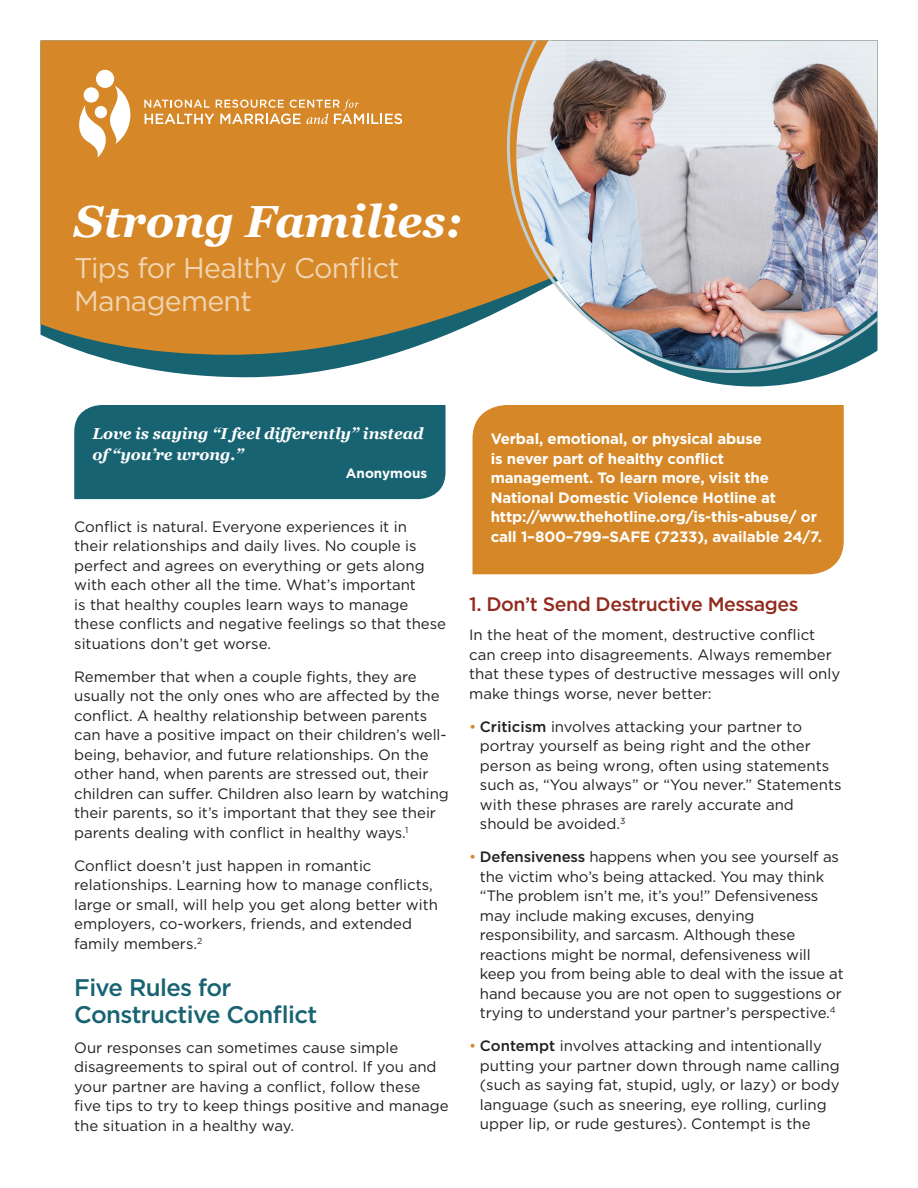
<style>
.page{position:relative;width:918px;height:1188px;background:#fff}
.page>*{position:absolute;margin:0;border:0;box-sizing:border-box;transform-origin:0 0}
.t1{font:italic 700 45px "Georgia";letter-spacing:-.005em;color:#fff}
.t2{font:28.5px/33px "Gotham";letter-spacing:-.025em;color:#f1d4b1}
.t3{font:500 24px/27px "Gotham";letter-spacing:-.025em;color:#186372}
.t4{font:500 19.5px "Gotham";letter-spacing:-.025em;color:#912a1d}
.t5{font:italic 700 15.75px/21px "Georgia";letter-spacing:-.005em;color:#fff}
.t6{font:15px/19.5px "Gotham";color:#231f20}
.t7{font:700 15px/19.5px "Gotham";letter-spacing:-.01em;color:#fff}
.t8{font:700 13.5px "Gotham";color:#fff}
.s1{color:#d68828}
.s2{font-weight:500}
</style>
<div class="page">
<svg style="left:92px;top:355px;width:298px;height:22px;fill:#186372"></svg>
<div style="left:40px;top:40px;width:442px;height:315px;background:#d68828"></div>
<svg style="left:676px;top:373px;width:155px;height:14px;fill:#186372"></svg>
<svg style="left:482px;top:40px;width:362px;height:333px;fill:#d68828"></svg>
<div style="left:74px;top:405px;width:372px;height:94px;background:#186372"></div>
<div style="left:96px;top:70px;width:18px;height:18px;background:#fff;border-radius:50%"></div>
<svg style="left:74px;top:86px;width:62px;height:72px"></svg>
<svg style="left:144px;top:100px;width:258px;height:24px;background:#e0a55d"></svg>
<img style="left:516px;top:40px;width:362px;height:328px">
<div style="left:472px;top:405px;width:372px;height:169px;background:#d68828"></div>
<h1 class="t1" style="left:74px;top:192px;width:389px">Strong Families:</h1>
<h1 class="t2" style="left:74px;top:251px;width:327px">Tips for Healthy Conflict<br>Management</h1>
<p class="t5" style="left:92px;top:423px;width:332px">Love is saying “I feel differently” instead of “you’re wrong.”</p>
<p class="t8" style="left:346px;top:465px;width:83px">Anonymous</p>
<p class="t6" style="left:74px;top:517px;width:373px">Conflict is natural. Everyone experiences it in<br>their relationships and daily lives. No couple is perfect and agrees on everything or gets along with each other all the time. What’s important<br>is that healthy couples learn ways to manage these conflicts and negative feelings so that these situations don’t get worse.</p>
<p class="t6" style="left:74px;top:667px;width:376px">Remember that when a couple fights, they are usually not the only ones who are affected by the conflict. A healthy relationship between parents can have a positive impact on their children’s well&shy;being, behavior, and future relationships. On the other hand, when parents are stressed out, their children can suffer. Children also learn by watching their parents, so it’s important that they see their parents dealing with conflict in healthy ways.<sup>1</sup></p>
<p class="t6" style="left:74px;top:856px;width:365px">Conflict doesn’t just happen in romantic relationships. Learning how to manage conflicts, large or small, will help you get along better with employers, co-workers, friends, and extended family members.<sup>2</sup></p>
<h2 class="t3" style="left:74px;top:974px;width:245px">Five Rules for<br>Constructive Conflict</h2>
<p class="t6" style="left:74px;top:1037px;width:376px">Our responses can sometimes cause simple disagreements to spiral out of control. If you and your partner are having a conflict, follow these five tips to try to keep things positive and manage the situation in a healthy way.</p>
<p class="t7" style="left:491px;top:429px;width:333px">Verbal, emotional, or physical abuse<br>is never part of healthy conflict management. To learn more, visit the National Domestic Violence Hotline at http://www.thehotline.org/is-this-abuse/ or call 1–800–799–SAFE (7233), available 24/7.</p>
<h3 class="t4" style="left:469px;top:593px;width:331px">1. Don’t Send Destructive Messages</h3>
<p class="t6" style="left:469px;top:625px;width:373px">In the heat of the moment, destructive conflict can creep into disagreements. Always remember that these types of destructive messages will only make things worse, never better:</p>
<p class="t6" style="left:480px;top:717px;width:363px;text-indent:-11px"><span class="s1">•</span> <span class="s2">Criticism</span> involves attacking your partner to portray yourself as being right and the other person as being wrong, often using statements such as, “You always” or “You never.” Statements with these phrases are rarely accurate and should be avoided.<sup>3</sup></p>
<p class="t6" style="left:480px;top:847px;width:365px;text-indent:-11px"><span class="s1">•</span> <span class="s2">Defensiveness</span> happens when you see yourself as the victim who’s being attacked. You may think “The problem isn’t me, it’s you!” Defensiveness may include making excuses, denying responsibility, and sarcasm. Although these reactions might be normal, defensiveness will keep you from being able to deal with the issue at hand because you are not open to suggestions or trying to understand your partner’s perspective.<sup>4</sup></p>
<p class="t6" style="left:480px;top:1036px;width:361px;text-indent:-11px"><span class="s1">•</span> <span class="s2">Contempt</span> involves attacking and intentionally putting your partner down through name calling (such as saying fat, stupid, ugly, or lazy) or body language (such as sneering, eye rolling, curling upper lip, or rude gestures). Contempt is the</p>
</div>
